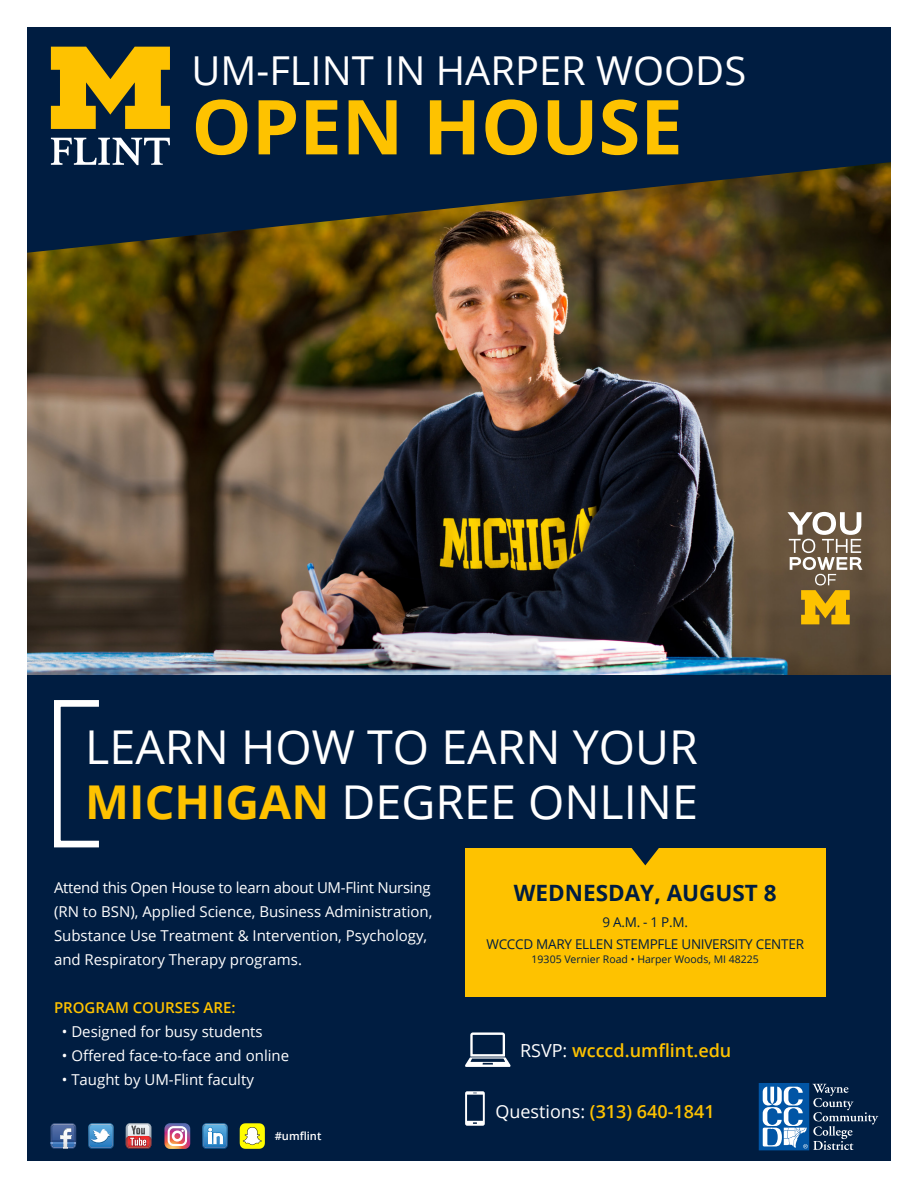
<style>
.page{position:relative;width:918px;height:1188px;background:#fff}
.page>*{position:absolute;margin:0;border:0;box-sizing:border-box;transform-origin:0 0}
.t1{font:700 75.75px "Open Sans";color:#fec200}
.t2{font:46.65px "Open Sans";color:#fff}
.t3{font:39.9px "Open Sans";color:#fff}
.t4{font:700 22.5px "Open Sans";color:#001d41}
.t5{font:600 18px "Open Sans";color:#fec200}
.t6{font:15px/24px "Open Sans";color:#fff}
.t7{font:600 15px "Open Sans";color:#fec200}
.t8{font:13.5px "Open Sans";letter-spacing:-.02em;color:#001d41}
.t9{font:600 11.1px "Open Sans";color:#fff}
.t10{font:10.5px "Open Sans";color:#001d41}
.s1{font-weight:700;color:#fec200}
.s2{font-weight:400;color:#fff}
</style>
<div class="page">
<img style="left:27px;top:253px;width:864px;height:422px">
<svg style="left:27px;top:27px;width:864px;height:226px;background:#132537"></svg>
<svg style="left:51px;top:47px;width:119px;height:82px;background:#bd9810"></svg>
<svg style="left:51px;top:138px;width:119px;height:27px"></svg>
<div style="left:27px;top:675px;width:864px;height:486px;background:#001d41"></div>
<div style="left:54px;top:700px;width:48px;height:147px;border:7px solid #fff"></div>
<svg style="left:787px;top:512px;width:75px;height:112px;background:#968156"></svg>
<svg style="left:51px;top:1123px;width:25px;height:26px"></svg>
<img style="left:51px;top:1124px;width:24px;height:4px">
<svg style="left:88px;top:1123px;width:26px;height:26px"></svg>
<svg style="left:126px;top:1123px;width:25px;height:26px"></svg>
<svg style="left:202px;top:1123px;width:26px;height:26px"></svg>
<svg style="left:164px;top:1123px;width:26px;height:26px"></svg>
<svg style="left:240px;top:1123px;width:25px;height:26px"></svg>
<svg style="left:465px;top:1032px;width:45px;height:35px"></svg>
<svg style="left:465px;top:1091px;width:20px;height:35px"></svg>
<div style="left:465px;top:848px;width:360px;height:149px;background:#fec200"></div>
<svg style="left:631px;top:848px;width:28px;height:17px"></svg>
<svg style="left:759px;top:1083px;width:50px;height:67px"></svg>
<svg style="left:763px;top:1084px;width:115px;height:66px"></svg>
<p class="t3" style="left:191px;top:44px;width:556px">UM-FLINT IN HARPER WOODS</p>
<p class="t1" style="left:191px;top:73px;width:493px">OPEN HOUSE</p>
<p class="t2" style="left:85px;top:715px;width:614px">LEARN HOW TO EARN YOUR</p>
<p class="t2" style="left:85px;top:770px;width:614px"><span class="s1">MICHIGAN</span> DEGREE ONLINE</p>
<p class="t6" style="left:54px;top:875px;width:380px">Attend this Open House to learn about UM-Flint Nursing (RN to BSN), Applied Science, Business Administration, Substance Use Treatment &amp; Intervention, Psychology, and Respiratory Therapy programs.</p>
<p class="t7" style="left:54px;top:998px;width:183px">PROGRAM COURSES ARE:</p>
<p class="t6" style="left:62px;top:1019px;width:202px">• Designed for busy students</p>
<p class="t6" style="left:62px;top:1043px;width:229px">• Offered face-to-face and online</p>
<p class="t6" style="left:62px;top:1067px;width:194px">• Taught by UM-Flint faculty</p>
<p class="t9" style="left:275px;top:1129px;width:48px">#umflint</p>
<p class="t4" style="left:514px;top:877px;width:264px">WEDNESDAY, AUGUST 8</p>
<p class="t8" style="left:603px;top:913px;width:87px">9 A.M. - 1 P.M.</p>
<p class="t8" style="left:487px;top:935px;width:319px">WCCCD MARY ELLEN STEMPFLE UNIVERSITY CENTER</p>
<p class="t10" style="left:532px;top:952px;width:229px">19305 Vernier Road • Harper Woods, MI 48225</p>
<p class="t5" style="left:520px;top:1038px;width:213px"><span class="s2">RSVP:</span> wcccd.umflint.edu</p>
<p class="t5" style="left:495px;top:1099px;width:221px"><span class="s2">Questions:</span> (313) 640-1841</p>
</div>
